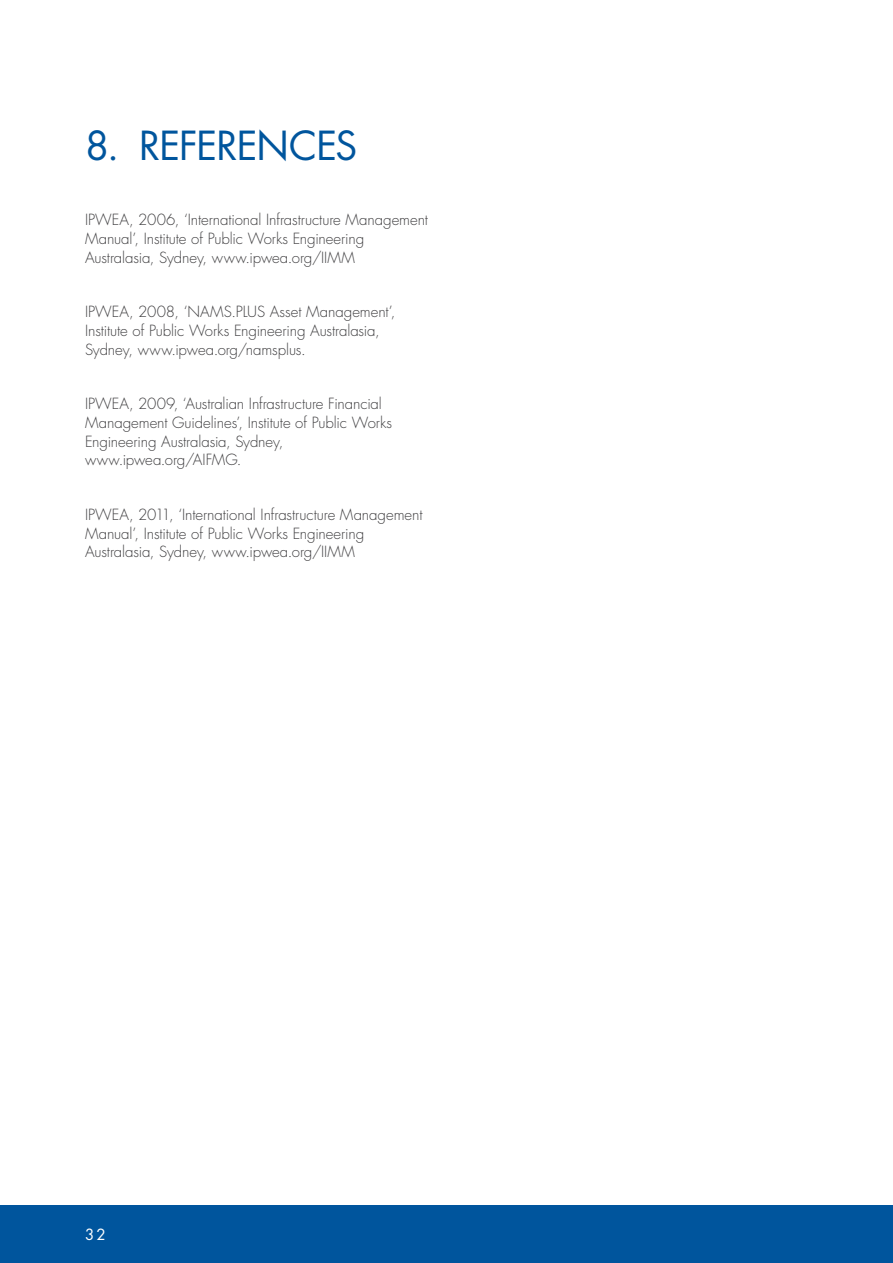
<style>
.page{position:relative;width:893px;height:1263px;background:#fff}
.page>*{position:absolute;margin:0;border:0;box-sizing:border-box;transform-origin:0 0}
.t1{font:39px "Futura Std";letter-spacing:-.025em;color:#00559d}
.t2{font:300 15px/18.8px "Futura Std";letter-spacing:-.005em;color:#414042}
.t3{font:15px "Futura Std";color:#fff}
</style>
<div class="page">
<div style="left:0;top:1205px;width:893px;height:58px;background:#00559d"></div>
<h1 class="t1" style="left:85px;top:121px;width:274px">8. REFERENCES</h1>
<p class="t2" style="left:85px;top:211px;width:345px">IPWEA, 2006, ‘International Infrastructure Management<br>Manual’, Institute of Public Works Engineering<br>Australasia, Sydney, www.ipwea.org/IIMM</p>
<p class="t2" style="left:85px;top:303px;width:312px">IPWEA, 2008, ‘NAMS.PLUS Asset Management’,<br>Institute of Public Works Engineering Australasia,<br>Sydney, www.ipwea.org/namsplus.</p>
<p class="t2" style="left:85px;top:395px;width:309px">IPWEA, 2009, ‘Australian Infrastructure Financial Management Guidelines’, Institute of Public Works Engineering Australasia, Sydney, www.ipwea.org/AIFMG.</p>
<p class="t2" style="left:85px;top:505px;width:339px">IPWEA, 2011, ‘International Infrastructure Management<br>Manual’, Institute of Public Works Engineering<br>Australasia, Sydney, www.ipwea.org/IIMM</p>
<p class="t3" style="left:85px;top:1225px;width:22px">32</p>
</div>
